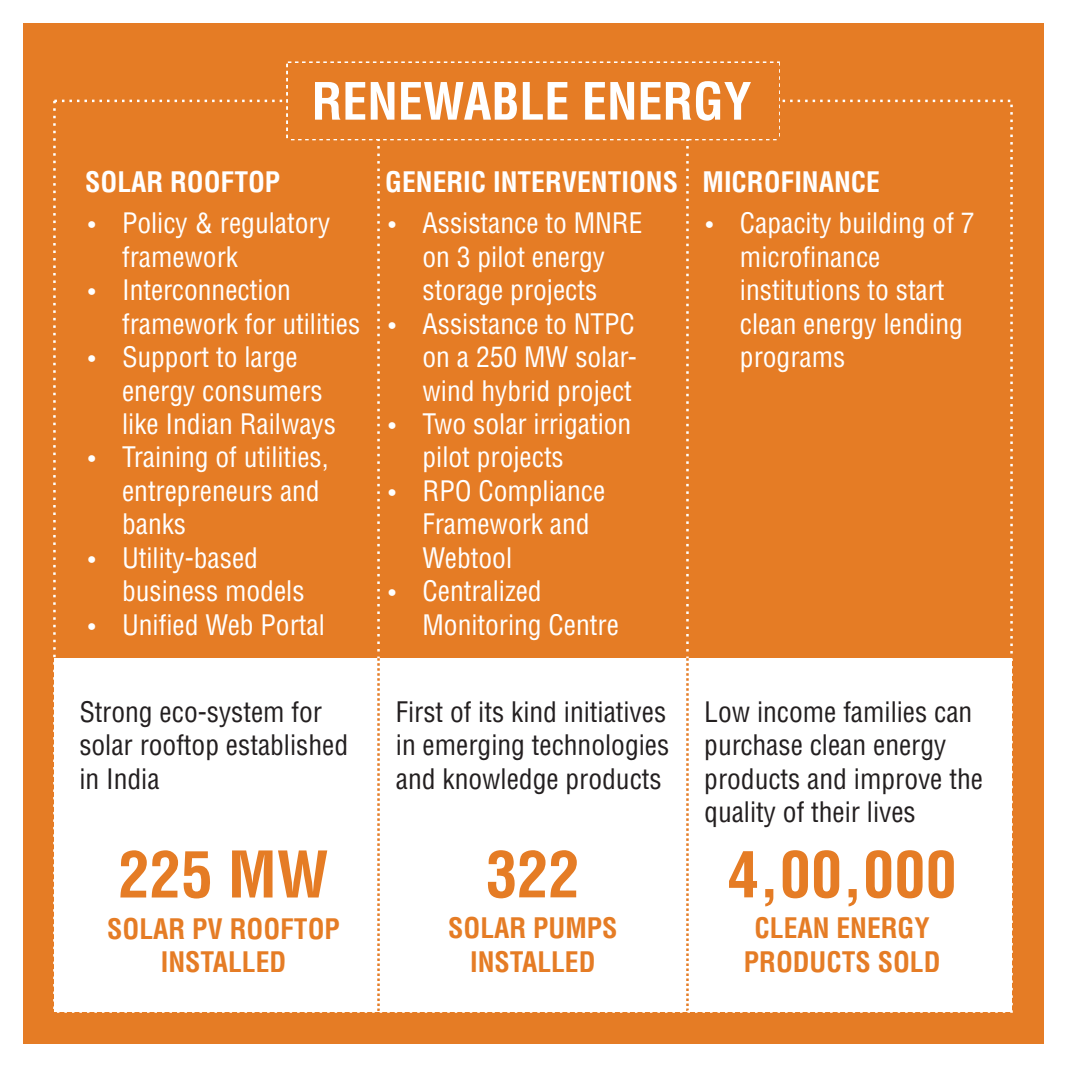
<style>
.page{position:relative;width:1066px;height:1066px;background:#fff}
.page>*{position:absolute;margin:0;border:0;box-sizing:border-box;transform-origin:0 0}
.t1{font:62.5px "Switzerland Condensed";color:#e57c25}
.t2{font:50px "Switzerland Condensed";color:#fff}
.t3{font:27.5px/33.5px "Switzerland Condensed";color:#fff}
.t4{font:27.5px/33.5px "Switzerland Condensed";color:#231f20}
.t5{font:27.5px/33px "Switzerland Condensed";color:#e57c25;text-align:center}
</style>
<div class="page">
<div style="left:23px;top:23px;width:1020px;height:1020px;background:#e57c25"></div>
<div style="left:54px;top:658px;width:957px;height:353px;background:#fff"></div>
<svg style="left:377px;top:140px;width:2px;height:869px"></svg>
<svg style="left:686px;top:140px;width:2px;height:869px"></svg>
<div style="left:286px;top:61px;width:493px;height:79px;border:4px dashed #fff"></div>
<div style="left:288px;top:63px;width:489px;height:75px;background:#e57c25"></div>
<h2 class="t2" style="left:311px;top:71px;width:441px">RENEWABLE ENERGY</h2>
<p class="t3" style="left:85px;top:169px;width:196px">SOLAR ROOFTOP</p>
<p class="t3" style="left:385px;top:165px;width:294px;line-height:41px;text-align:center">GENERIC INTERVENTIONS<br>Assistance to MNRE</p>
<p class="t3" style="left:422px;top:243px;width:216px">on 3 pilot energy storage projects<br>Assistance to NTPC on a 250 MW solar&shy;wind hybrid project<br>Two solar irrigation pilot projects<br>RPO Compliance<br>Framework and<br>Webtool<br>Centralized<br>Monitoring Centre</p>
<p class="t3" style="left:122px;top:210px;width:240px">Policy &amp; regulatory framework<br>Interconnection framework for utilities<br>Support to large energy consumers like Indian Railways<br>Training of utilities, entrepreneurs and banks<br>Utility-based business models<br>Unified Web Portal</p>
<p class="t3" style="left:702px;top:169px;width:179px">MICROFINANCE</p>
<p class="t3" style="left:739px;top:210px;width:236px">Capacity building of 7 microfinance institutions to start clean energy lending programs</p>
<p class="t4" style="left:79px;top:698px;width:270px">Strong eco-system for solar rooftop established in India</p>
<p class="t4" style="left:396px;top:698px;width:275px;text-align:justify">First of its kind initiatives in emerging technologies and knowledge products</p>
<p class="t4" style="left:704px;top:698px;width:280px">Low income families can purchase clean energy products and improve the quality of their lives</p>
<h1 class="t1" style="left:485px;top:836px;width:95px">322</h1>
<p class="t5" style="left:448px;top:915px;width:170px">SOLAR PUMPS<br>INSTALLED</p>
<h1 class="t1" style="left:727px;top:836px;width:231px">4,00,000</h1>
<p class="t5" style="left:743px;top:915px;width:198px">CLEAN ENERGY<br>PRODUCTS SOLD</p>
<h1 class="t1" style="left:118px;top:836px;width:211px">225 MW</h1>
<p class="t5" style="left:107px;top:915px;width:234px">SOLAR PV ROOFTOP<br>INSTALLED</p>
</div>
